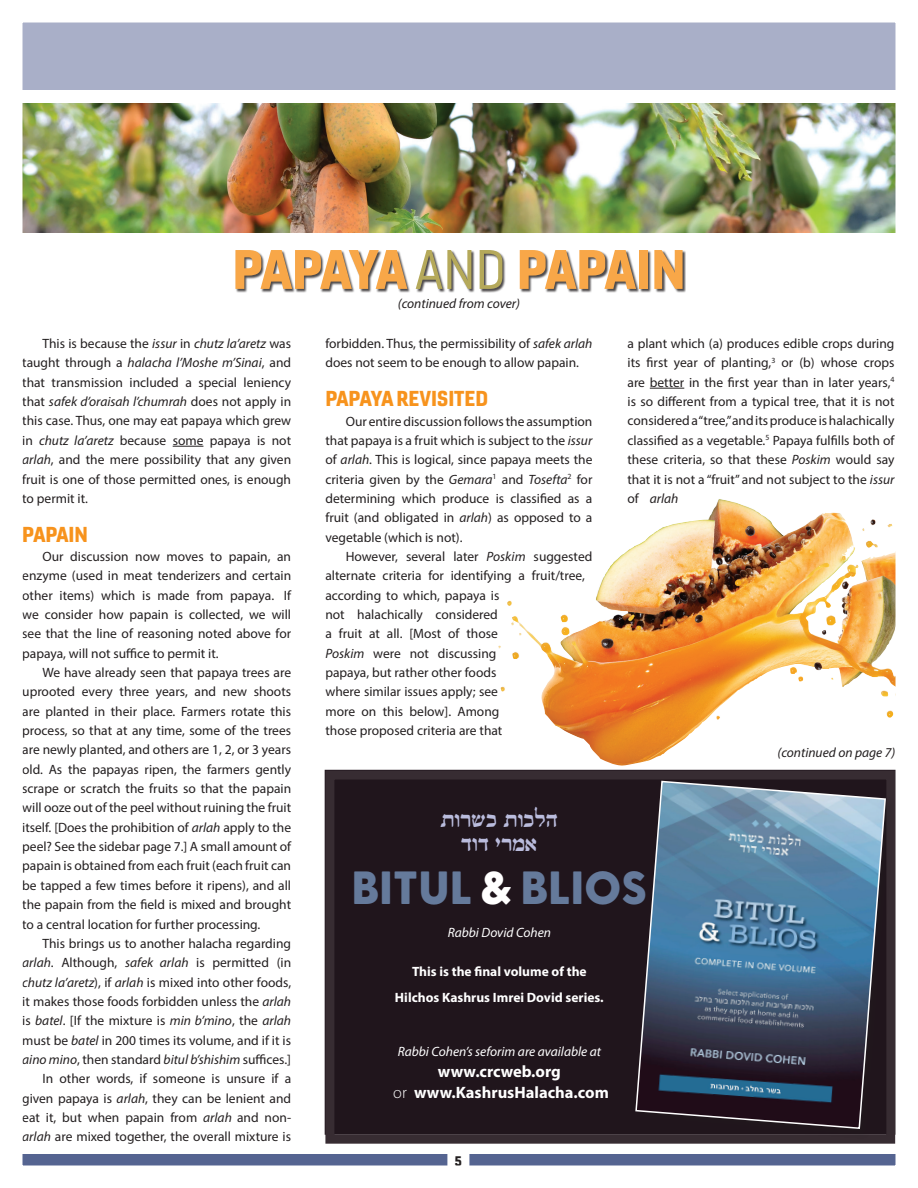
<style>
.page{position:relative;width:918px;height:1188px;background:#fff}
.page>*{position:absolute;margin:0;border:0;box-sizing:border-box;transform-origin:0 0}
.t1{font:54px "Gineso Nor Bla";letter-spacing:-.035em;color:#f7931d}
.t2{font:800 46.5px "Greycliff Hebrew CF";color:#657a9b}
.t3{font:21px "Gineso Nor Bla";color:#f7931d}
.t4{font:700 21px/24px "Guttman Keren";color:#babcdd;text-align:center}
.t5{font:700 16.5px/21px "Myriad Pro";color:#fff;text-align:center}
.t6{font:13.5px/19.4px "Myriad Pro";color:#231f20;text-align:justify}
.t7{font:700 13.5px/25.5px "Myriad Pro";color:#fff;text-align:center}
.t8{font:italic 13.5px "Myriad Pro";color:#fff}
.t9{font:italic 13.5px "Myriad Pro";color:#231f20}
.t10{font:13.5px "Gineso Nor Bla";color:#231f20}
.s1{font-family:"Gineso Nor Reg";color:#a49533}
.s2{font-style:italic}
.s3{color:#fff}
.s4{font-weight:300}
</style>
<div class="page">
<div style="left:325px;top:770px;width:584px;height:365px;background:#20151c"></div>
<div style="left:0;top:0;width:918px;height:89px;background:#a9afc8"></div>
<div style="left:325px;top:771px;width:570px;height:373px;border:9px solid #372c32"></div>
<div style="left:634px;top:779px;width:262px;height:360px;background:#231f20;opacity:.27"></div>
<svg style="left:635px;top:780px;width:252px;height:350px"></svg>
<div style="left:0;top:1155px;width:918px;height:30px;background:#556491"></div>
<hr style="left:173px;top:446px;width:30px;height:1px;background:#231f20">
<img style="left:512px;top:499px;width:383px;height:267px">
<svg style="left:236px;top:250px;width:450px;height:43px"></svg>
<hr style="left:650px;top:388px;width:34px;height:1px;background:#231f20">
<img style="left:23px;top:103px;width:872px;height:129px">
<div style="left:448px;top:1151px;width:20px;height:35px;background:#fff"></div>
<div style="left:0;top:0;width:918px;height:1188px;border:22px solid #fff"></div>
<h1 class="t1" style="left:232px;top:234px;width:455px">PAPAYA <span class="s1">AND</span> PAPAIN</h1>
<p class="t6" style="left:22px;top:334px;width:270px;text-indent:20px">This is because the <span class="s2">issur</span> in <span class="s2">chutz la’aretz</span> was taught through a <span class="s2">halacha l’Moshe m’Sinai</span>, and that transmission included a special leniency that <span class="s2">safek d’oraisah l’chumrah</span> does not apply in this case. Thus, one may eat papaya which grew in <span class="s2">chutz la’aretz</span> because some papaya is not <span class="s2">arlah</span>, and the mere possibility that any given fruit is one of those permitted ones, is enough to permit it.</p>
<h3 class="t3" style="left:22px;top:520px;width:67px">PAPAIN</h3>
<p class="t6" style="left:22px;top:547px;width:270px;text-indent:20px">Our discussion now moves to papain, an enzyme (used in meat tenderizers and certain other items) which is made from papaya. If we consider how papain is collected, we will see that the line of reasoning noted above for papaya, will not suffice to permit it.</p>
<p class="t6" style="left:22px;top:663px;width:270px;text-indent:20px">We have already seen that papaya trees are uprooted every three years, and new shoots are planted in their place. Farmers rotate this process, so that at any time, some of the trees are newly planted, and others are 1, 2, or 3 years old. As the papayas ripen, the farmers gently scrape or scratch the fruits so that the papain will ooze out of the peel without ruining the fruit itself. [Does the prohibition of <span class="s2">arlah</span> apply to the peel? See the sidebar page 7.] A small amount of papain is obtained from each fruit (each fruit can be tapped a few times before it ripens), and all the papain from the field is mixed and brought to a central location for further processing.</p>
<p class="t6" style="left:22px;top:933px;width:270px;text-align:right">This brings us to another halacha regarding <span class="s2">arlah</span>. Although, <span class="s2">safek arlah</span> is permitted (in <span class="s2">chutz la’aretz</span>), if <span class="s2">arlah</span> is mixed into other foods, it makes those foods forbidden unless the <span class="s2">arlah </span>is <span class="s2">batel</span>. [If the mixture is <span class="s2">min b’mino</span>, the <span class="s2">arlah </span>must be <span class="s2">batel</span> in 200 times its volume, and if it is <span class="s2">aino mino</span>, then standard <span class="s2">bitul b’shishim</span> suffices.] In other words, if someone is unsure if a given papaya is <span class="s2">arlah</span>, they can be lenient and eat it, but when papain from <span class="s2">arlah</span> and non&shy;<span class="s2">arlah</span> are mixed together, the overall mixture is</p>
<p class="t9" style="left:398px;top:296px;width:124px">(continued from cover)</p>
<p class="t6" style="left:325px;top:334px;width:268px">forbidden. Thus, the permissibility of <span class="s2">safek arlah </span>does not seem to be enough to allow papain.</p>
<h3 class="t3" style="left:325px;top:385px;width:164px">PAPAYA REVISITED</h3>
<p class="t6" style="left:325px;top:411px;width:269px;text-indent:20px">Our entire discussion follows the assumption that papaya is a fruit which is subject to the <span class="s2">issur </span>of <span class="s2">arlah</span>. This is logical, since papaya meets the criteria given by the <span class="s2">Gemara</span><sup>1</sup> and <span class="s2">Tosefta</span><sup>2</sup> for determining which produce is classified as a fruit (and obligated in <span class="s2">arlah</span>) as opposed to a vegetable (which is not).</p>
<p class="t6" style="left:325px;top:547px;width:268px;text-align:left;text-indent:20px">However, several later <span class="s2">Poskim</span> suggested alternate criteria for identifying a fruit/tree, according to which, papaya is<br>not halachically considered<br>a fruit at all. [Most of those<br><span class="s2">Poskim</span> were not discussing<br>papaya, but rather other foods<br>where similar issues apply; see<br>more on this below]. Among<br>those proposed criteria are that</p>
<p class="t6" style="left:628px;top:334px;width:269px">a plant which (a) produces edible crops during its first year of planting,<sup>3</sup> or (b) whose crops are better in the first year than in later years,<sup>4 </sup>is so different from a typical tree, that it is not considered a “tree,” and its produce is halachically classified as a vegetable.<sup>5</sup> Papaya fulfills both of these criteria, so that these <span class="s2">Poskim</span> would say that it is not a “fruit” and not subject to the <span class="s2">issur </span>of <span class="s2">arlah</span></p>
<p class="t9" style="left:778px;top:744px;width:119px">(continued on page 7)</p>
<h3 class="t4" style="left:440px;top:808px;width:119px">ת שר ו תכ הלכ ו<br>מרידוד א</h3>
<h2 class="t2" style="left:351px;top:857px;width:298px">BITUL <span class="s3">&amp;</span> BLIOS</h2>
<p class="t8" style="left:448px;top:924px;width:105px">Rabbi Dovid Cohen</p>
<p class="t7" style="left:395px;top:958px;width:210px">This is the final volume of the<br>Hilchos Kashrus Imrei Dovid series.</p>
<p class="t8" style="left:398px;top:1043px;width:205px">Rabbi Cohen’s seforim are available at</p>
<p class="t5" style="left:393px;top:1060px;width:217px">www.crcweb.org<br><span class="s4">or</span> www.KashrusHalacha.com</p>
<p class="t10" style="left:455px;top:1152px;width:8px">5</p>
</div>
